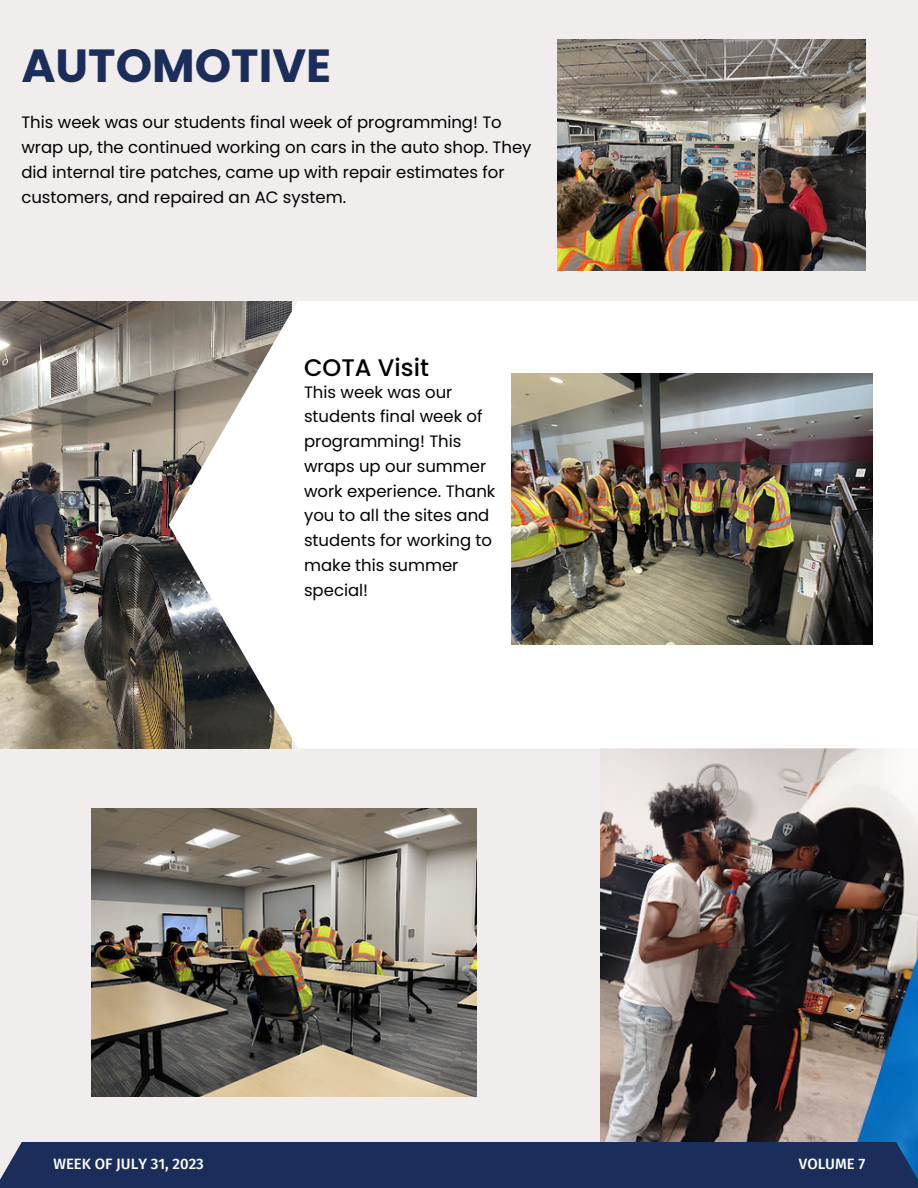
<style>
.page{position:relative;width:918px;height:1188px;background:#f1eded}
.page>*{position:absolute;margin:0;border:0;box-sizing:border-box;transform-origin:0 0}
.t1{font:700 46.35px "Poppins";color:#1b2d5a}
.t2{font:500 24px "Poppins";color:#000001}
.t3{font:16.5px/24.8px "Poppins";color:#000001}
.t4{font:500 15px "Fira Sans";color:#fff}
</style>
<div class="page">
<img style="left:601px;top:748px;width:317px;height:394px">
<img style="left:0;top:301px;width:291px;height:448px">
<svg style="left:169px;top:301px;width:749px;height:447px;fill:#fff"></svg>
<div style="left:0;top:1142px;width:918px;height:46px;background:#1b2d5a"></div>
<img style="left:558px;top:39px;width:308px;height:231px">
<img style="left:511px;top:374px;width:361px;height:271px">
<img style="left:92px;top:808px;width:385px;height:288px">
<p class="t1" style="left:21px;top:34px;width:311px">AUTOMOTIVE</p>
<p class="t3" style="left:21px;top:110px;width:512px">This week was our students final week of programming! To wrap up, the continued working on cars in the auto shop. They did internal tire patches, came up with repair estimates for customers, and repaired an AC system.</p>
<p class="t2" style="left:304px;top:351px;width:126px">COTA Visit</p>
<p class="t3" style="left:304px;top:379px;width:193px">This week was our students final week of programming! This wraps up our summer work experience. Thank you to all the sites and students for working to make this summer special!</p>
<p class="t4" style="left:53px;top:1155px;width:152px">WEEK OF JULY 31, 2023</p>
<p class="t4" style="left:799px;top:1155px;width:68px">VOLUME 7</p>
</div>
